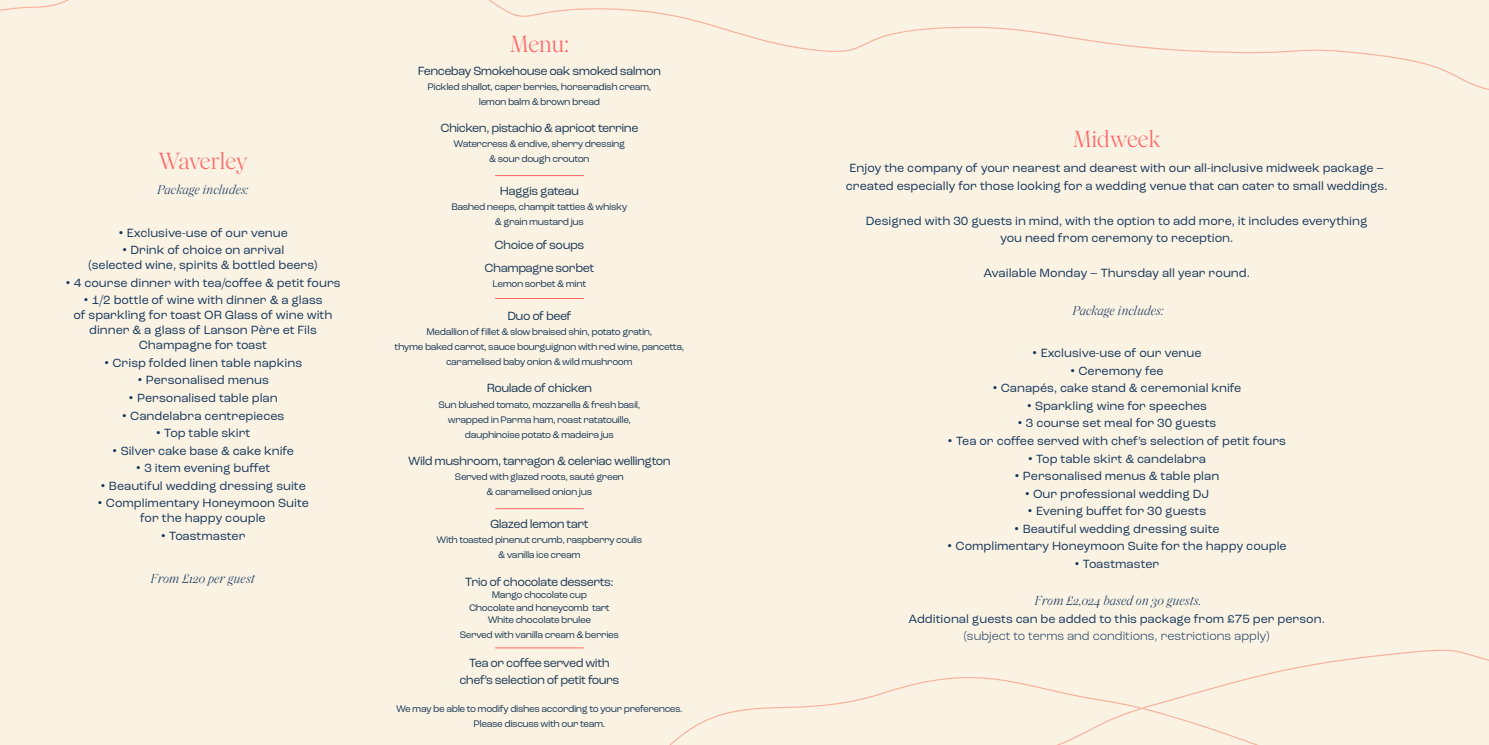
<style>
.page{position:relative;width:1489px;height:745px;background:#fff}
.page>*{position:absolute;margin:0;border:0;box-sizing:border-box;transform-origin:0 0}
.t1{font:22.5px "Wulkan Display";color:#f66}
.t2{font:12.5px/15px "Roc Grotesk";color:#16375b;text-align:center}
.t3{font:12.5px/23.1px "Roc Grotesk";letter-spacing:-.04em;color:#1d3b57;text-align:center}
.t4{font:italic 12.5px "Wulkan Display";color:#16375b}
.t5{font:300 12.5px "Roc Grotesk";color:#16375b}
.t6{font:10px/15px "Roc Grotesk";letter-spacing:-.04em;color:#1d3b57;text-align:center}
.s1{font-family:"Gotham";font-weight:300}
</style>
<div class="page">
<div style="left:0;top:0;width:1488px;height:744px;background:#faf2e3"></div>
<svg style="left:495px;top:648px;width:993px;height:96px"></svg>
<svg style="left:495px;top:707px;width:649px;height:37px"></svg>
<svg style="left:0;top:7px;width:1488px;height:83px"></svg>
<svg style="left:18px;top:0;width:1470px;height:14px"></svg>
<hr style="left:495px;top:175px;width:88px;height:1px;background:#f66">
<hr style="left:495px;top:298px;width:88px;height:1px;background:#f66">
<hr style="left:495px;top:508px;width:88px;height:1px;background:#f66">
<hr style="left:495px;top:647px;width:88px;height:1px;background:#f66">
<h1 class="t1" style="left:159px;top:148px;width:90px">Waverley</h1>
<p class="t4" style="left:157px;top:182px;width:92px">Package includes:</p>
<p class="t2" style="left:118px;top:225px;width:171px"><span class="s1">•</span> Exclusive-use of our venue</p>
<p class="t2" style="left:88px;top:242px;width:230px"><span class="s1">•</span> Drink of choice on arrival<br>(selected wine, spirits &amp; bottled beers)</p>
<p class="t2" style="left:65px;top:275px;width:277px"><span class="s1">•</span> 4 course dinner with tea/coffee &amp; petit fours</p>
<p class="t2" style="left:73px;top:292px;width:260px"><span class="s1">•</span> 1/2 bottle of wine with dinner &amp; a glass<br>of sparkling for toast OR Glass of wine with dinner &amp; a glass of Lanson Père et Fils Champagne for toast</p>
<p class="t2" style="left:104px;top:355px;width:200px"><span class="s1">•</span> Crisp folded linen table napkins</p>
<p class="t2" style="left:137px;top:372px;width:133px"><span class="s1">•</span> Personalised menus</p>
<p class="t2" style="left:128px;top:390px;width:151px"><span class="s1">•</span> Personalised table plan</p>
<p class="t2" style="left:121px;top:407px;width:164px"><span class="s1">•</span> Candelabra centrepieces</p>
<p class="t2" style="left:155px;top:425px;width:97px"><span class="s1">•</span> Top table skirt</p>
<p class="t2" style="left:112px;top:442px;width:183px"><span class="s1">•</span> Silver cake base &amp; cake knife</p>
<p class="t2" style="left:136px;top:460px;width:136px"><span class="s1">•</span> 3 item evening buffet</p>
<p class="t2" style="left:100px;top:477px;width:207px"><span class="s1">•</span> Beautiful wedding dressing suite</p>
<p class="t2" style="left:97px;top:495px;width:213px"><span class="s1">•</span> Complimentary Honeymoon Suite for the happy couple</p>
<p class="t2" style="left:160px;top:527px;width:87px"><span class="s1">•</span> Toastmaster</p>
<p class="t4" style="left:151px;top:571px;width:106px">From £120 per guest</p>
<h1 class="t1" style="left:510px;top:31px;width:60px">Menu:</h1>
<p class="t3" style="left:418px;top:59px;width:245px">Fencebay Smokehouse oak smoked salmon</p>
<p class="t6" style="left:427px;top:79px;width:225px">Pickled shallot, caper berries, horseradish cream, lemon balm &amp; brown bread</p>
<p class="t3" style="left:440px;top:116px;width:199px">Chicken, pistachio &amp; apricot terrine</p>
<p class="t6" style="left:453px;top:136px;width:173px">Watercress &amp; endive, sherry dressing &amp; sour dough crouton</p>
<p class="t3" style="left:499px;top:179px;width:81px">Haggis gateau</p>
<p class="t6" style="left:451px;top:199px;width:178px">Bashed neeps, champit tatties &amp; whisky &amp; grain mustard jus</p>
<p class="t3" style="left:484px;top:233px;width:111px">Choice of soups<br>Champagne sorbet</p>
<p class="t6" style="left:492px;top:276px;width:95px">Lemon sorbet &amp; mint</p>
<p class="t3" style="left:507px;top:304px;width:66px">Duo of beef</p>
<p class="t6" style="left:394px;top:324px;width:291px">Medallion of fillet &amp; slow braised shin, potato gratin,<br>thyme baked carrot, sauce bourguignon with red wine, pancetta, caramelised baby onion &amp; wild mushroom</p>
<p class="t3" style="left:486px;top:376px;width:107px">Roulade of chicken</p>
<p class="t6" style="left:438px;top:396px;width:203px">Sun blushed tomato, mozzarella &amp; fresh basil, wrapped in Parma ham, roast ratatouille, dauphinoise potato &amp; madeira jus</p>
<p class="t3" style="left:408px;top:449px;width:264px">Wild mushroom, tarragon &amp; celeriac wellington</p>
<p class="t6" style="left:455px;top:469px;width:170px">Served with glazed roots, sauté green &amp; caramelised onion jus</p>
<p class="t3" style="left:490px;top:512px;width:100px">Glazed lemon tart</p>
<p class="t6" style="left:436px;top:532px;width:207px">With toasted pinenut crumb, raspberry coulis &amp; vanilla ice cream</p>
<p class="t3" style="left:465px;top:569px;width:150px">Trio of chocolate desserts:</p>
<p class="t6" style="left:469px;top:588px;width:142px;line-height:12.5px">Mango chocolate cup<br>Chocolate and honeycomb tart<br>White chocolate brulee</p>
<p class="t6" style="left:460px;top:627px;width:161px">Served with vanilla cream &amp; berries</p>
<p class="t3" style="left:459px;top:653px;width:162px;line-height:17.5px">Tea or coffee served with chef’s selection of petit fours</p>
<p class="t6" style="left:396px;top:701px;width:288px">We may be able to modify dishes according to your preferences.<br>Please discuss with our team.</p>
<h1 class="t1" style="left:1073px;top:126px;width:89px">Midweek</h1>
<p class="t2" style="left:845px;top:159px;width:543px;line-height:17.5px;text-align:left">Enjoy the company of your nearest and dearest with our all-inclusive midweek package – created especially for those looking for a wedding venue that can cater to small weddings.</p>
<p class="t2" style="left:865px;top:212px;width:503px;line-height:17.5px">Designed with 30 guests in mind, with the option to add more, it includes everything you need from ceremony to reception.</p>
<p class="t2" style="left:983px;top:265px;width:268px">Available Monday – Thursday all year round.</p>
<p class="t4" style="left:1072px;top:303px;width:92px">Package includes:</p>
<p class="t2" style="left:1031px;top:345px;width:171px"><span class="s1">•</span> Exclusive-use of our venue</p>
<p class="t2" style="left:1069px;top:363px;width:95px"><span class="s1">•</span> Ceremony fee</p>
<p class="t2" style="left:992px;top:380px;width:251px"><span class="s1">•</span> Canapés, cake stand &amp; ceremonial knife</p>
<p class="t2" style="left:1026px;top:398px;width:182px"><span class="s1">•</span> Sparkling wine for speeches</p>
<p class="t2" style="left:1017px;top:415px;width:201px"><span class="s1">•</span> 3 course set meal for 30 guests</p>
<p class="t2" style="left:947px;top:433px;width:340px"><span class="s1">•</span> Tea or coffee served with chef’s selection of petit fours</p>
<p class="t2" style="left:1027px;top:450px;width:180px"><span class="s1">•</span> Top table skirt &amp; candelabra</p>
<p class="t2" style="left:1014px;top:468px;width:207px"><span class="s1">•</span> Personalised menus &amp; table plan</p>
<p class="t2" style="left:1024px;top:485px;width:186px"><span class="s1">•</span> Our professional wedding DJ</p>
<p class="t2" style="left:1027px;top:503px;width:180px"><span class="s1">•</span> Evening buffet for 30 guests</p>
<p class="t2" style="left:1013px;top:520px;width:207px"><span class="s1">•</span> Beautiful wedding dressing suite</p>
<p class="t2" style="left:946px;top:538px;width:341px"><span class="s1">•</span> Complimentary Honeymoon Suite for the happy couple</p>
<p class="t2" style="left:1074px;top:555px;width:87px"><span class="s1">•</span> Toastmaster</p>
<p class="t4" style="left:1034px;top:593px;width:168px">From £2,024 based on 30 guests.</p>
<p class="t2" style="left:908px;top:610px;width:418px">Additional guests can be added to this package from £75 per person.</p>
<p class="t5" style="left:963px;top:628px;width:307px">(subject to terms and conditions, restrictions apply)</p>
</div>
